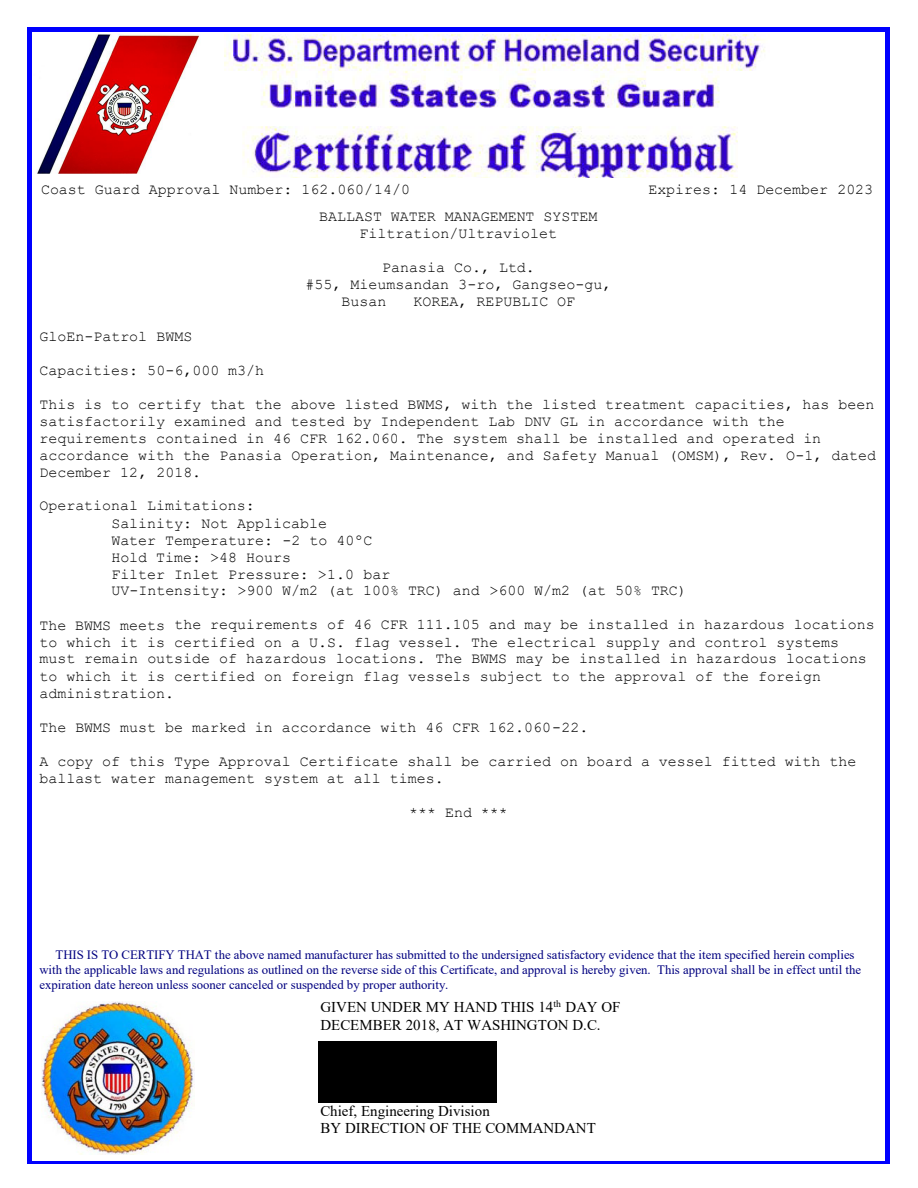
<style>
.page{position:relative;width:918px;height:1188px;background:#fff}
.page>*{position:absolute;margin:0;border:0;box-sizing:border-box;transform-origin:0 0}
.t1{font:15px/17px "Courier New";color:#000}
.t2{font:15px/17.2px "Times New Roman";color:#000}
.t3{font:12.75px/14.7px "Times New Roman";color:#000080}
</style>
<div class="page">
<img style="left:37px;top:35px;width:163px;height:139px">
<img style="left:225px;top:35px;width:540px;height:142px">
<svg style="left:27px;top:27px;width:5px;height:5px"></svg>
<div style="left:32px;top:27px;width:853px;height:5px;background:#00f"></div>
<svg style="left:885px;top:27px;width:5px;height:5px"></svg>
<div style="left:27px;top:32px;width:5px;height:170px;background:#00f"></div>
<div style="left:885px;top:32px;width:5px;height:170px;background:#00f"></div>
<svg style="left:27px;top:202px;width:5px;height:3px"></svg>
<svg style="left:885px;top:202px;width:5px;height:3px"></svg>
<div style="left:27px;top:205px;width:5px;height:792px;background:#00f"></div>
<div style="left:885px;top:205px;width:5px;height:792px;background:#00f"></div>
<svg style="left:27px;top:997px;width:5px;height:5px"></svg>
<svg style="left:885px;top:997px;width:5px;height:5px"></svg>
<img style="left:41px;top:1002px;width:153px;height:153px">
<div style="left:27px;top:1002px;width:5px;height:153px;background:#00f"></div>
<div style="left:885px;top:1002px;width:5px;height:153px;background:#00f"></div>
<svg style="left:27px;top:1155px;width:16px;height:9px"></svg>
<hr style="left:43px;top:1162px;width:167px;height:2px;background:#00f">
<hr style="left:211px;top:1162px;width:106px;height:2px;background:#00f">
<hr style="left:319px;top:1162px;width:489px;height:2px;background:#00f">
<hr style="left:810px;top:1162px;width:75px;height:2px;background:#00f">
<svg style="left:885px;top:1155px;width:5px;height:9px"></svg>
<div style="left:318px;top:1041px;width:179px;height:61px;background:#000"></div>
<p class="t1" style="left:41px;top:180px;width:370px">Coast Guard Approval Number: 162.060/14/0</p>
<p class="t1" style="left:648px;top:180px;width:226px">Expires: 14 December 2023</p>
<p class="t1" style="left:319px;top:207px;width:280px;text-align:center">BALLAST WATER MANAGEMENT SYSTEM<br>Filtration/Ultraviolet</p>
<p class="t1" style="left:382px;top:259px;width:154px">Panasia Co., Ltd.</p>
<p class="t1" style="left:306px;top:276px;width:307px">#55, Mieumsandan 3-ro, Gangseo-gu,</p>
<p class="t1" style="left:342px;top:293px;width:46px">Busan</p>
<p class="t1" style="left:414px;top:293px;width:163px">KOREA, REPUBLIC OF</p>
<p class="t1" style="left:39px;top:327px;width:154px">GloEn-Patrol BWMS</p>
<p class="t1" style="left:39px;top:361px;width:226px">Capacities: 50-6,000 m3/h</p>
<p class="t1" style="left:39px;top:395px;width:838px">This is to certify that the above listed BWMS, with the listed treatment capacities, has been satisfactorily examined and tested by Independent Lab DNV GL in accordance with the requirements contained in 46 CFR 162.060. The system shall be installed and operated in accordance with the Panasia Operation, Maintenance, and Safety Manual (OMSM), Rev. O-1, dated December 12, 2018.</p>
<p class="t1" style="left:111px;top:497px;width:577px;text-indent:-72px">Operational Limitations:<br>Salinity: Not Applicable<br>Water Temperature: -2 to 40ºC<br>Hold Time: &gt;48 Hours<br>Filter Inlet Pressure: &gt;1.0 bar<br>UV-Intensity: &gt;900 W/m2 (at 100% TRC) and &gt;600 W/m2 (at 50% TRC)</p>
<p class="t1" style="left:39px;top:616px;width:837px">The BWMS meets the requirements of 46 CFR 111.105 and may be installed in hazardous locations to which it is certified on a U.S. flag vessel. The electrical supply and control systems must remain outside of hazardous locations. The BWMS may be installed in hazardous locations to which it is certified on foreign flag vessels subject to the approval of the foreign administration.</p>
<p class="t1" style="left:39px;top:718px;width:550px">The BWMS must be marked in accordance with 46 CFR 162.060-22.</p>
<p class="t1" style="left:39px;top:752px;width:819px">A copy of this Type Approval Certificate shall be carried on board a vessel fitted with the ballast water management system at all times.</p>
<p class="t1" style="left:409px;top:803px;width:100px">*** End ***</p>
<p class="t3" style="left:39px;top:947px;width:823px;text-indent:16px">THIS IS TO CERTIFY THAT the above named manufacturer has submitted to the undersigned satisfactory evidence that the item specified herein complies with the applicable laws and regulations as outlined on the reverse side of this Certificate, and approval is hereby given. This approval shall be in effect until the expiration date hereon unless sooner canceled or suspended by proper authority.</p>
<p class="t2" style="left:320px;top:998px;width:302px">GIVEN UNDER MY HAND THIS 14<sup>th</sup> DAY OF<br>DECEMBER 2018, AT WASHINGTON D.C.</p>
<p class="t2" style="left:320px;top:1102px;width:277px">Chief, Engineering Division<br>BY DIRECTION OF THE COMMANDANT</p>
</div>
